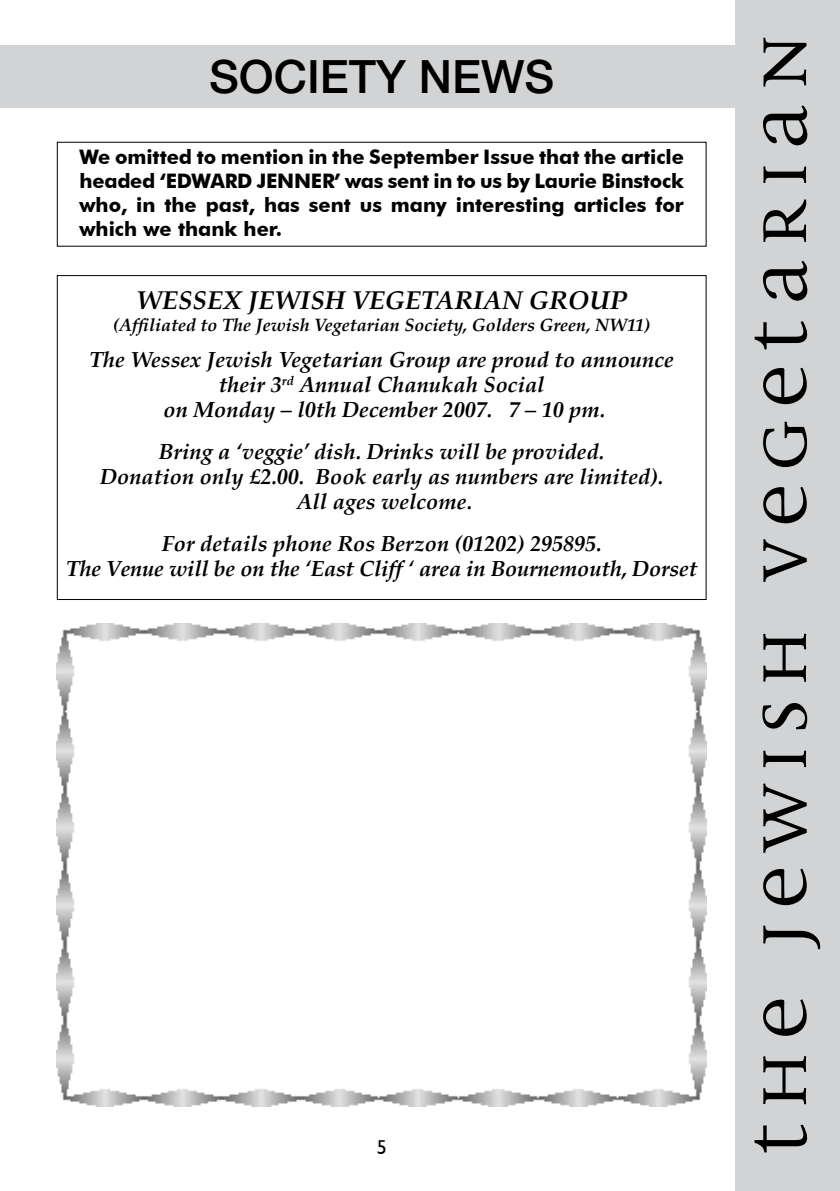
<style>
.page{position:relative;width:840px;height:1191px;background:#fff}
.page>*{position:absolute;margin:0;border:0;box-sizing:border-box;transform-origin:0 0}
.t1{font:500 46px "Helvetica Neue";color:#000}
.t2{font:italic 700 26px "Palatino";color:#000}
.t3{font:italic 700 22px/25px "Palatino";color:#000;text-align:center}
.t4{font:700 20px/24px "Futura BT";color:#000;text-align:justify}
.t5{font:20px "Gill Sans";color:#000}
.t6{font:italic 700 18px "Palatino";color:#000}
</style>
<div class="page">
<div style="left:0;top:45px;width:839px;height:63px;background:#d1d3d4"></div>
<div style="left:734px;top:0;width:105px;height:1191px;background:#d1d3d4"></div>
<svg style="left:754px;top:1124px;width:54px;height:28px"></svg>
<svg style="left:763px;top:1056px;width:42px;height:48px"></svg>
<svg style="left:763px;top:999px;width:44px;height:36px"></svg>
<svg style="left:763px;top:925px;width:58px;height:24px"></svg>
<svg style="left:763px;top:868px;width:44px;height:37px"></svg>
<svg style="left:763px;top:783px;width:43px;height:70px"></svg>
<svg style="left:763px;top:750px;width:42px;height:17px"></svg>
<svg style="left:762px;top:703px;width:46px;height:26px"></svg>
<svg style="left:763px;top:634px;width:42px;height:48px"></svg>
<svg style="left:763px;top:539px;width:43px;height:43px"></svg>
<svg style="left:763px;top:487px;width:44px;height:36px"></svg>
<svg style="left:763px;top:422px;width:43px;height:45px"></svg>
<svg style="left:763px;top:368px;width:44px;height:36px"></svg>
<svg style="left:754px;top:321px;width:54px;height:28px"></svg>
<svg style="left:763px;top:261px;width:45px;height:40px"></svg>
<svg style="left:763px;top:199px;width:43px;height:43px"></svg>
<svg style="left:763px;top:166px;width:42px;height:17px"></svg>
<svg style="left:763px;top:105px;width:45px;height:41px"></svg>
<svg style="left:763px;top:38px;width:43px;height:49px"></svg>
<img style="left:57px;top:624px;width:649px;height:482px">
<h1 class="t1" style="left:209px;top:50px;width:29px">SOCIETY</h1>
<h1 class="t1" style="left:418px;top:50px;width:34px">NEWS</h1>
<p class="t4" style="left:79px;top:144px;width:605px">We omitted to mention in the September Issue that the article headed ‘EDWARD JENNER’ was sent in to us by Laurie Binstock who, in the past, has sent us many interesting articles for which we thank her.</p>
<p class="t2" style="left:136px;top:285px;width:492px">WESSEX JEWISH VEGETARIAN GROUP</p>
<p class="t6" style="left:113px;top:314px;width:538px">(Affiliated to The Jewish Vegetarian Society, Golders Green, NW11)</p>
<p class="t3" style="left:89px;top:348px;width:585px">The Wessex Jewish Vegetarian Group are proud to announce their 3<sup>rd</sup> Annual Chanukah Social<br>on Monday – l0th December 2007. 7 – 10 pm.</p>
<p class="t3" style="left:100px;top:440px;width:564px">Bring a ‘veggie’ dish. Drinks will be provided.<br>Donation only £2.00. Book early as numbers are limited).<br>All ages welcome.</p>
<p class="t3" style="left:66px;top:532px;width:632px">For details phone Ros Berzon (01202) 295895.<br>The Venue will be on the ‘East Cliff ‘ area in Bournemouth, Dorset</p>
<p class="t5" style="left:376px;top:1135px;width:11px">5</p>
</div>
